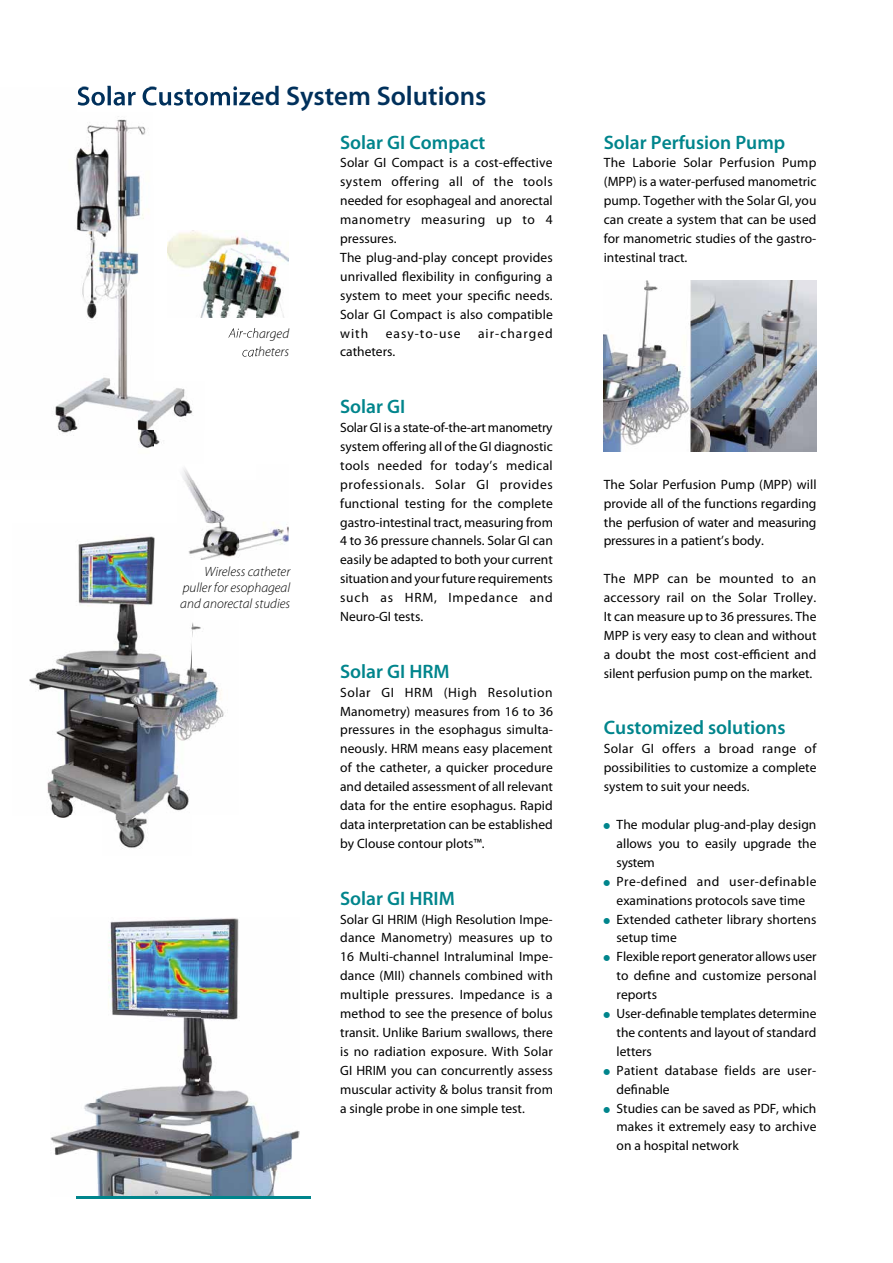
<style>
.page{position:relative;width:893px;height:1263px;background:#fff}
.page>*{position:absolute;margin:0;border:0;box-sizing:border-box;transform-origin:0 0}
.t1{font:600 27px "Myriad Pro";color:#00305b}
.t2{font:600 19.5px "Myriad Pro";color:#00858c}
.t3{font:13.5px/18.9px "Myriad Pro";color:#000;text-align:justify}
.t4{font:italic 300 13.5px/16.2px "Myriad Pro";color:#000;text-align:right}
.t5{font:13.5px "Myriad Pro";letter-spacing:.075em;color:#000}
</style>
<div class="page">
<img style="left:51px;top:918px;width:248px;height:278px">
<hr style="left:77px;top:1196px;width:234px;height:3px;background:#00858c">
<img style="left:55px;top:103px;width:98px;height:345px">
<img style="left:153px;top:317px;width:50px;height:130px">
<img style="left:78px;top:87px;width:177px;height:24px">
<img style="left:228px;top:328px;width:27px;height:10px">
<svg style="left:242px;top:349px;width:12px;height:8px"></svg>
<img style="left:167px;top:230px;width:121px;height:87px">
<img style="left:29px;top:535px;width:164px;height:280px">
<img style="left:193px;top:559px;width:31px;height:173px">
<img style="left:56px;top:815px;width:14px;height:3px">
<img style="left:115px;top:815px;width:32px;height:34px">
<img style="left:184px;top:480px;width:67px;height:78px">
<img style="left:251px;top:522px;width:37px;height:26px">
<img style="left:182px;top:468px;width:11px;height:12px">
<img style="left:178px;top:523px;width:60px;height:36px">
<img style="left:604px;top:281px;width:213px;height:171px">
<h1 class="t1" style="left:77px;top:81px;width:411px">Solar Customized System Solutions</h1>
<h2 class="t2" style="left:340px;top:131px;width:147px">Solar GI Compact</h2>
<p class="t3" style="left:340px;top:154px;width:214px;text-align:left">Solar GI Compact is a cost-effective system offering all of the tools needed for esophageal and anorectal manometry measuring up to 4 pressures.<br>The plug-and-play concept provides unrivalled flexibility in configuring a system to meet your specific needs.<br>Solar GI Compact is also compatible with</p>
<p class="t5" style="left:386px;top:326px;width:76px">easy-to-use</p>
<p class="t5" style="left:478px;top:326px;width:76px">air-charged</p>
<p class="t3" style="left:340px;top:343px;width:57px">catheters.</p>
<p class="t4" style="left:229px;top:324px;width:62px;line-height:18.9px">Air-charged catheters</p>
<p class="t4" style="left:180px;top:563px;width:111px;text-align:justify;text-indent:24px">Wireless catheter puller for esophageal and anorectal studies</p>
<h2 class="t2" style="left:340px;top:396px;width:67px">Solar GI</h2>
<p class="t3" style="left:340px;top:418px;width:214px">Solar GI is a state-of-the-art manometry system offering all of the GI diagnostic tools needed for today’s medical professionals. Solar GI provides functional testing for the complete gastro-intestinal tract, measuring from 4 to 36 pressure channels. Solar GI can easily be adapted to both your current situation and your future requirements such as HRM, Impedance and Neuro-GI tests.</p>
<h2 class="t2" style="left:340px;top:660px;width:111px">Solar GI HRM</h2>
<p class="t3" style="left:340px;top:683px;width:214px">Solar GI HRM (High Resolution Manometry) measures from 16 to 36 pressures in the esophagus simulta&shy;neously. HRM means easy placement of the catheter, a quicker procedure and detailed assessment of all relevant data for the entire esophagus. Rapid data interpretation can be established by Clouse contour plots™.</p>
<h2 class="t2" style="left:340px;top:887px;width:116px">Solar GI HRIM</h2>
<p class="t3" style="left:340px;top:910px;width:214px">Solar GI HRIM (High Resolution Impe&shy;dance Manometry) measures up to 16 Multi-channel Intraluminal Impe&shy;dance (MII) channels combined with multiple pressures. Impedance is a method to see the presence of bolus transit. Unlike Barium swallows, there is no radiation exposure. With Solar GI HRIM you can concurrently assess muscular activity &amp; bolus transit from a single probe in one simple test.</p>
<h2 class="t2" style="left:604px;top:131px;width:183px">Solar Perfusion Pump</h2>
<p class="t3" style="left:604px;top:154px;width:214px">The Laborie Solar Perfusion Pump (MPP) is a water-perfused manometric pump. Together with the Solar GI, you can create a system that can be used for manometric studies of the gastro&shy;intestinal tract.</p>
<p class="t3" style="left:604px;top:475px;width:214px">The Solar Perfusion Pump (MPP) will provide all of the functions regarding the perfusion of water and measuring pressures in a patient’s body.</p>
<p class="t3" style="left:604px;top:569px;width:214px">The MPP can be mounted to an accessory rail on the Solar Trolley.<br>It can measure up to 36 pressures. The MPP is very easy to clean and without a doubt the most cost-efficient and silent perfusion pump on the market.</p>
<h2 class="t2" style="left:604px;top:717px;width:183px">Customized solutions</h2>
<p class="t3" style="left:604px;top:740px;width:214px">Solar GI offers a broad range of possibilities to customize a complete system to suit your needs.</p>
<p class="t3" style="left:617px;top:815px;width:201px;text-align:left">The modular plug-and-play design allows you to easily upgrade the system<br>Pre-defined and user-definable examinations protocols save time<br>Extended catheter library shortens setup time<br>Flexible report generator allows user to define and customize personal reports<br>User-definable templates determine the contents and layout of standard letters<br>Patient database fields are user&shy;definable<br>Studies can be saved as PDF, which makes it extremely easy to archive on a hospital network</p>
</div>
